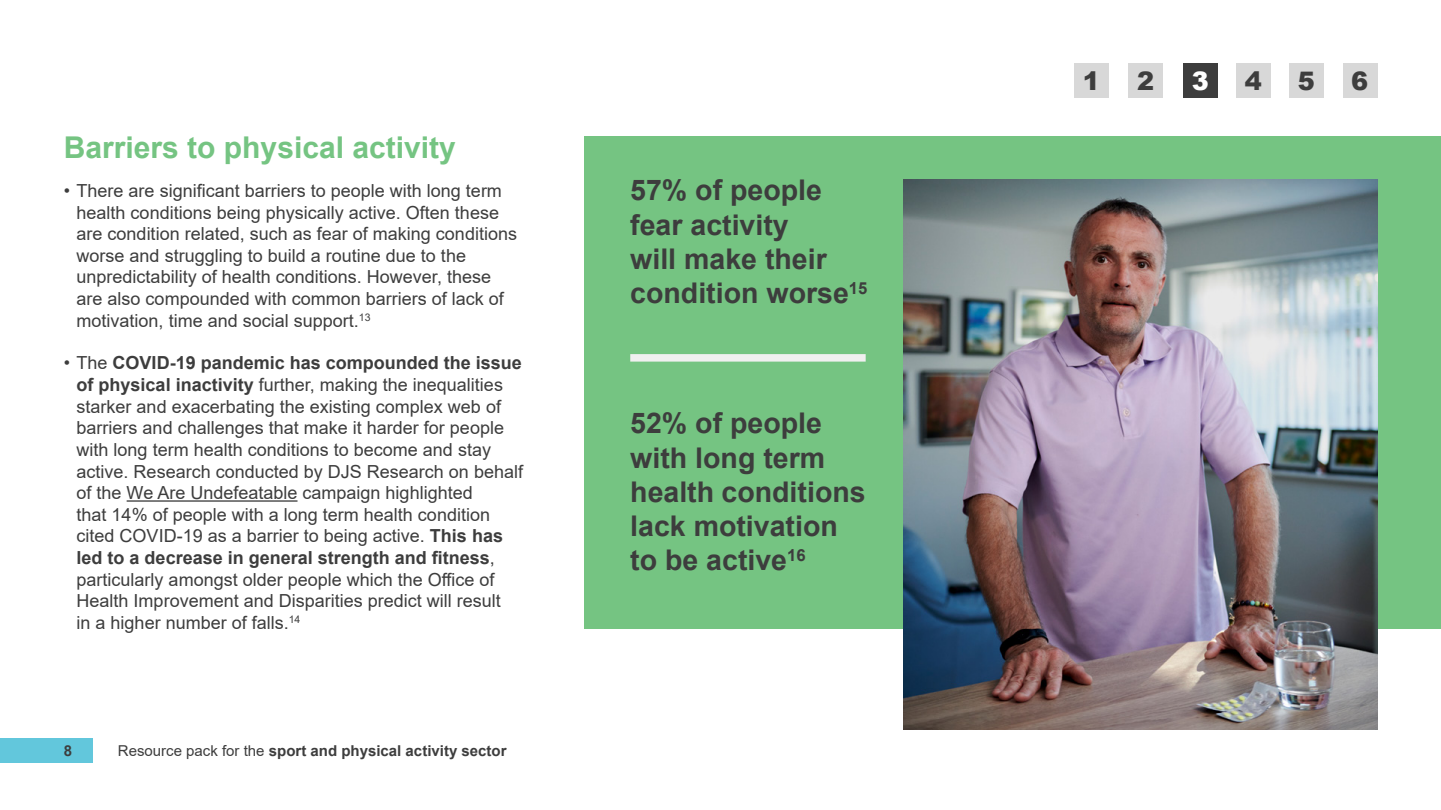
<style>
.page{position:relative;width:1441px;height:810px;background:#fff}
.page>*{position:absolute;margin:0;border:0;box-sizing:border-box;transform-origin:0 0}
.t1{font:700 30px "Arial";color:#75c482}
.t2{font:700 28.5px/34.2px "Arial";color:#3d3d3d}
.t3{font:900 25.5px "Arial";color:#3d3d3d}
.t4{font:900 25.5px "Arial";color:#fff}
.t5{font:18px/21.6px "Arial";color:#3d3d3d}
.t6{font:700 15px "Arial";color:#3d3d3d}
.s1{font-weight:700}
.s2{font-weight:400}
</style>
<div class="page">
<div style="left:584px;top:136px;width:856px;height:492px;background:#75c482"></div>
<hr style="left:127px;top:500px;width:170px;height:1px;background:#3d3d3d">
<img style="left:903px;top:180px;width:474px;height:549px">
<div style="left:630px;top:354px;width:235px;height:7px;background:#f0f0f0"></div>
<div style="left:0;top:738px;width:92px;height:25px;background:#62c7dc"></div>
<div style="left:1128px;top:64px;width:34px;height:34px;background:#d8d8d8"></div>
<div style="left:1183px;top:64px;width:34px;height:34px;background:#3d3d3d"></div>
<div style="left:1074px;top:64px;width:34px;height:34px;background:#d8d8d8"></div>
<div style="left:1236px;top:64px;width:34px;height:34px;background:#d8d8d8"></div>
<div style="left:1289px;top:64px;width:34px;height:34px;background:#d8d8d8"></div>
<div style="left:1342px;top:64px;width:34px;height:34px;background:#d8d8d8"></div>
<h1 class="t1" style="left:64px;top:128px;width:393px">Barriers to physical activity</h1>
<p class="t5" style="left:77px;top:180px;width:442px;text-indent:-13px">• There are significant barriers to people with long term health conditions being physically active. Often these are condition related, such as fear of making conditions worse and struggling to build a routine due to the unpredictability of health conditions. However, these are also compounded with common barriers of lack of motivation, time and social support.<sup>13</sup></p>
<p class="t5" style="left:77px;top:352px;width:448px;text-indent:-13px">• The <span class="s1">COVID-19 pandemic has compounded the issue of physical inactivity</span> further, making the inequalities starker and exacerbating the existing complex web of barriers and challenges that make it harder for people with long term health conditions to become and stay active. Research conducted by DJS Research on behalf of the We Are Undefeatable campaign highlighted<br>that 14% of people with a long term health condition cited COVID-19 as a barrier to being active. <span class="s1">This has led to a decrease in general strength and fitness</span>, particularly amongst older people which the Office of Health Improvement and Disparities predict will result<br>in a higher number of falls.<sup>14</sup></p>
<p class="t6" style="left:64px;top:741px;width:10px">8</p>
<p class="t6" style="left:118px;top:741px;width:390px"><span class="s2">Resource pack for the</span> sport and physical activity sector</p>
<h2 class="t2" style="left:630px;top:174px;width:238px">57% of people fear activity<br>will make their condition worse<sup>15</sup></h2>
<h2 class="t2" style="left:630px;top:407px;width:237px">52% of people with long term health conditions lack motivation to be active<sup>16</sup></h2>
<h3 class="t3" style="left:1082px;top:62px;width:19px">1</h3>
<h3 class="t3" style="left:1137px;top:62px;width:19px">2</h3>
<h3 class="t4" style="left:1191px;top:62px;width:19px">3</h3>
<h3 class="t3" style="left:1244px;top:62px;width:19px">4</h3>
<h3 class="t3" style="left:1297px;top:62px;width:19px">5</h3>
<h3 class="t3" style="left:1350px;top:62px;width:19px">6</h3>
</div>
